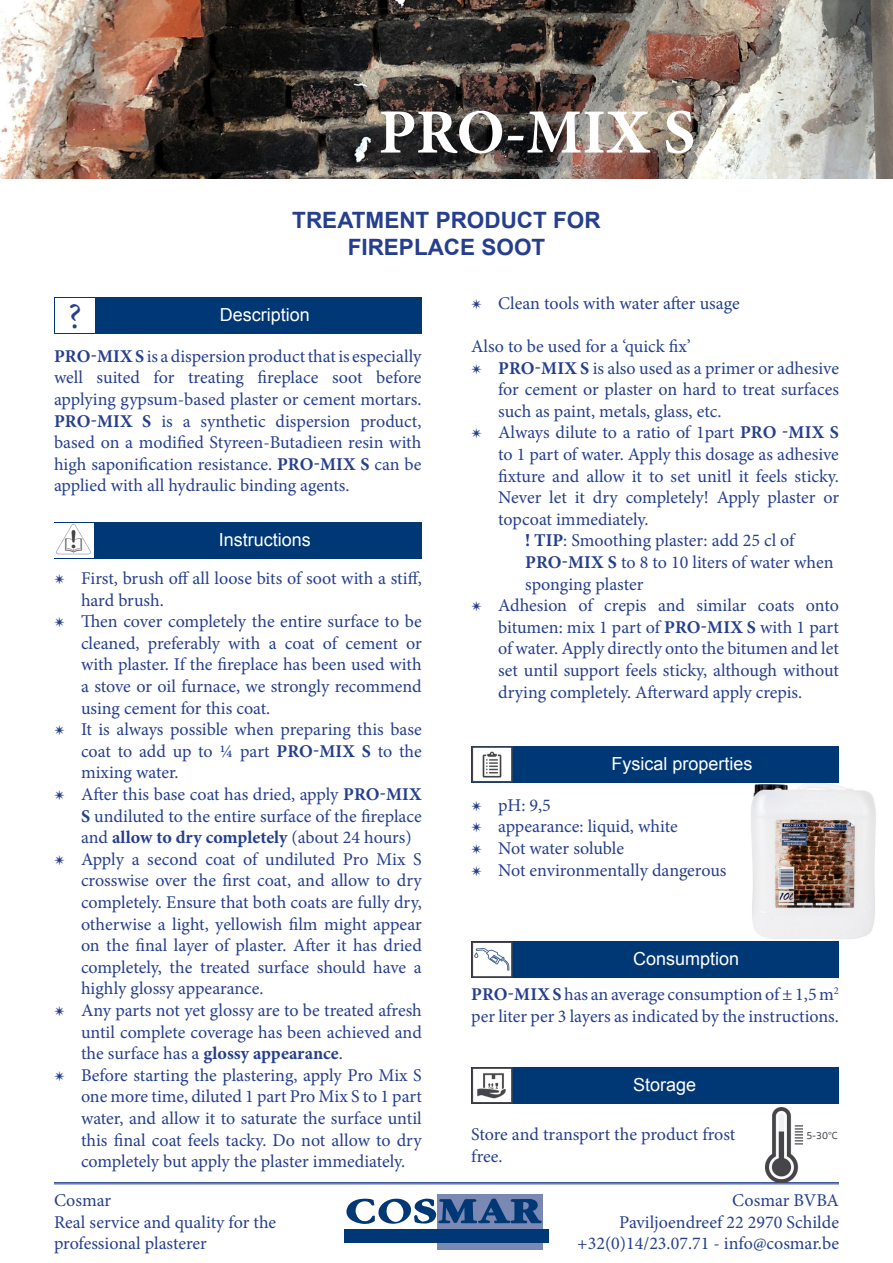
<style>
.page{position:relative;width:893px;height:1263px;background:#fff}
.page>*{position:absolute;margin:0;border:0;box-sizing:border-box;transform-origin:0 0}
.t1{font:700 63px "Minion Pro";color:#fff}
.t2{font:36px "Minion Pro";color:#253f8e}
.t3{font:700 22.5px "Arial";color:#253f8e}
.t4{font:18px/21.6px "Minion Pro";letter-spacing:-.005em;color:#253f8e;text-align:justify}
.t5{font:18px "Arial";color:#fff}
.t6{font:500 10.5px "Sukhumvit Set";color:#44454d}
.s1{font-weight:700}
</style>
<div class="page">
<hr style="left:54px;top:1182px;width:785px;height:1px;background:#253f8e">
<hr style="left:54px;top:1183px;width:785px;height:1px;background:#253f8e">
<img style="left:0;top:0;width:893px;height:179px">
<div style="left:437px;top:1194px;width:105px;height:55px;background:#7a89b4"></div>
<div style="left:344px;top:1229px;width:205px;height:13px;background:#003876"></div>
<svg style="left:346px;top:1198px;width:196px;height:26px"></svg>
<div style="left:54px;top:298px;width:368px;height:36px;background:#003876"></div>
<div style="left:55px;top:298px;width:40px;height:35px;background:#fff"></div>
<div style="left:54px;top:522px;width:368px;height:36px;background:#003876"></div>
<div style="left:54px;top:523px;width:40px;height:34px;background:#fff"></div>
<img style="left:56px;top:524px;width:35px;height:31px">
<img style="left:734px;top:782px;width:142px;height:157px">
<div style="left:471px;top:746px;width:368px;height:36px;background:#003876"></div>
<svg style="left:472px;top:746px;width:41px;height:36px"></svg>
<img style="left:473px;top:748px;width:38px;height:33px">
<div style="left:471px;top:941px;width:368px;height:37px;background:#003876"></div>
<img style="left:475px;top:944px;width:35px;height:31px">
<div style="left:472px;top:941px;width:41px;height:37px;border:2px solid #44454d"></div>
<div style="left:471px;top:1067px;width:368px;height:36px;background:#003876"></div>
<svg style="left:472px;top:1067px;width:41px;height:36px"></svg>
<img style="left:473px;top:1067px;width:38px;height:36px">
<img style="left:766px;top:1107px;width:36px;height:75px">
<p class="t1" style="left:378px;top:88px;width:318px">PRO-MIX S</p>
<p class="t3" style="left:292px;top:205px;width:310px">TREATMENT PRODUCT FOR</p>
<p class="t3" style="left:348px;top:232px;width:199px">FIREPLACE SOOT</p>
<p class="t2" style="left:68px;top:292px;width:15px">?</p>
<p class="t5" style="left:220px;top:303px;width:92px">Description</p>
<p class="t4" style="left:54px;top:345px;width:369px"><span class="s1">PRO-MIX S</span> is a dispersion product that is especially well suited for treating fireplace soot before applying gypsum-based plaster or cement mortars.<br><span class="s1">PRO-MIX S</span> is a synthetic dispersion product, based on a modified Styreen-Butadieen resin with high saponification resistance. <span class="s1">PRO-MIX S</span> can be applied with all hydraulic binding agents.</p>
<p class="t5" style="left:219px;top:527px;width:94px">Instructions</p>
<p class="t4" style="left:81px;top:567px;width:342px;text-indent:-27px">✴ First, brush off all loose bits of soot with a stiff, hard brush.</p>
<p class="t4" style="left:81px;top:611px;width:342px;text-indent:-27px">✴ Then cover completely the entire surface to be cleaned, preferably with a coat of cement or with plaster. If the fireplace has been used with a stove or oil furnace, we strongly recommend using cement for this coat.</p>
<p class="t4" style="left:81px;top:719px;width:342px;text-indent:-27px">✴ It is always possible when preparing this base coat to add up to ¼ part <span class="s1">PRO-MIX S</span> to the mixing water.</p>
<p class="t4" style="left:81px;top:783px;width:342px;text-indent:-27px">✴ After this base coat has dried, apply <span class="s1">PRO-MIX S</span> undiluted to the entire surface of the fireplace and <span class="s1">allow to dry completely</span> (about 24 hours)</p>
<p class="t4" style="left:81px;top:848px;width:342px;text-indent:-27px">✴ Apply a second coat of undiluted Pro Mix S crosswise over the first coat, and allow to dry completely. Ensure that both coats are fully dry, otherwise a light, yellowish film might appear on the final layer of plaster. After it has dried completely, the treated surface should have a highly glossy appearance.</p>
<p class="t4" style="left:81px;top:999px;width:342px;text-indent:-27px">✴ Any parts not yet glossy are to be treated afresh until complete coverage has been achieved and the surface has a <span class="s1">glossy appearance</span>.</p>
<p class="t4" style="left:81px;top:1064px;width:342px;text-indent:-27px">✴ Before starting the plastering, apply Pro Mix S one more time, diluted 1 part Pro Mix S to 1 part water, and allow it to saturate the surface until this final coat feels tacky. Do not allow to dry completely but apply the plaster immediately.</p>
<p class="t4" style="left:54px;top:1189px;width:59px">Cosmar</p>
<p class="t4" style="left:54px;top:1211px;width:224px">Real service and quality for the professional plasterer</p>
<p class="t4" style="left:471px;top:292px;width:270px">✴ Clean tools with water after usage</p>
<p class="t4" style="left:471px;top:335px;width:221px">Also to be used for a ‘quick fix’</p>
<p class="t4" style="left:498px;top:357px;width:342px;text-indent:-27px">✴ <span class="s1">PRO-MIX S</span> is also used as a primer or adhesive for cement or plaster on hard to treat surfaces such as paint, metals, glass, etc.</p>
<p class="t4" style="left:498px;top:422px;width:342px;text-indent:-27px">✴ Always dilute to a ratio of 1part <span class="s1">PRO -MIX S </span>to 1 part of water. Apply this dosage as adhesive fixture and allow it to set unitl it feels sticky.<br>Never let it dry completely! Apply plaster or topcoat immediately.</p>
<p class="t4" style="left:525px;top:530px;width:310px;text-align:left"><span class="s1">! TIP</span>: Smoothing plaster: add 25 cl of<br><span class="s1">PRO-MIX S</span> to 8 to 10 liters of water when sponging plaster</p>
<p class="t4" style="left:498px;top:595px;width:342px;text-indent:-27px">✴ Adhesion of crepis and similar coats onto bitumen: mix 1 part of <span class="s1">PRO-MIX S</span> with 1 part of water. Apply directly onto the bitumen and let set until support feels sticky, although without drying completely. Afterward apply crepis.</p>
<p class="t5" style="left:611px;top:752px;width:143px">Fysical properties</p>
<p class="t4" style="left:471px;top:794px;width:81px">✴ pH: 9,5</p>
<p class="t4" style="left:471px;top:816px;width:208px">✴ appearance: liquid, white</p>
<p class="t4" style="left:471px;top:837px;width:155px">✴ Not water soluble</p>
<p class="t4" style="left:471px;top:859px;width:257px">✴ Not environmentally dangerous</p>
<p class="t5" style="left:633px;top:947px;width:108px">Consumption</p>
<p class="t4" style="left:471px;top:984px;width:369px"><span class="s1">PRO-MIXS</span> has an average consumption of ± 1,5 m<sup>2 </sup>per liter per 3 layers as indicated by the instructions.</p>
<p class="t5" style="left:633px;top:1073px;width:65px">Storage</p>
<p class="t4" style="left:471px;top:1123px;width:266px">Store and transport the product frost free.</p>
<p class="t6" style="left:807px;top:1128px;width:33px">5-30°C</p>
<p class="t4" style="left:732px;top:1189px;width:108px">Cosmar BVBA</p>
<p class="t4" style="left:619px;top:1211px;width:221px">Paviljoendreef 22 2970 Schilde</p>
<p class="t4" style="left:577px;top:1233px;width:263px">+32(0)14/23.07.71 - info@cosmar.be</p>
</div>
